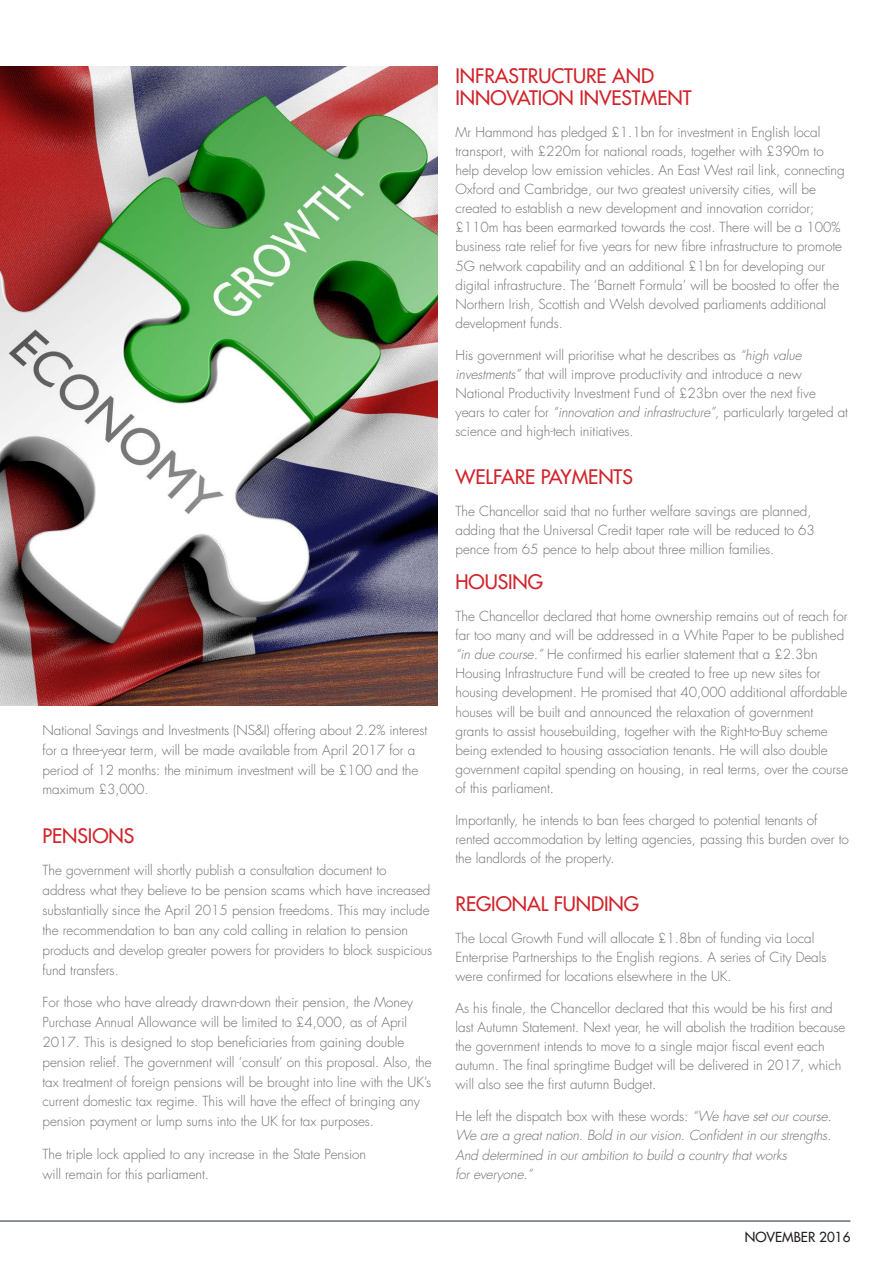
<style>
.page{position:relative;width:893px;height:1263px;background:#fff}
.page>*{position:absolute;margin:0;border:0;box-sizing:border-box;transform-origin:0 0}
.heading_1{font:19.5px/22.2px "Futura LT";letter-spacing:-.005em;color:#d1232a}
.body_text{font:19.5px "Futura LT";letter-spacing:-.005em;color:#d1232a}
.body_text-2{font:300 13.5px/19.2px "Futura LT";letter-spacing:-.005em;color:#6c6d70}
.body_text-3{font:italic 300 13.5px/19.2px "Futura LT";letter-spacing:-.01em;color:#6c6d70}
.t1{font:13.5px "Futura LT";color:#231f20}
.s1{font-style:italic}
.s2{font-style:normal}
</style>
<div class="page">
<hr style="left:0;top:1220px;width:850px;height:1px;background:#2e3d50">
<img style="left:0;top:67px;width:437px;height:639px">
<p class="body_text-2" style="left:43px;top:720px;width:386px;line-height:19.8px">National Savings and Investments (NS&amp;I) offering about 2.2% interest for a three-year term, will be made available from April 2017 for a period of 12 months: the minimum investment will be £100 and the maximum £3,000.</p>
<p class="heading_1" style="left:43px;top:824px;width:93px">PENSIONS</p>
<p class="body_text-2" style="left:43px;top:861px;width:391px;line-height:19.8px">The government will shortly publish a consultation document to address what they believe to be pension scams which have increased substantially since the April 2015 pension freedoms. This may include the recommendation to ban any cold calling in relation to pension products and develop greater powers for providers to block suspicious fund transfers.</p>
<p class="body_text-2" style="left:43px;top:993px;width:391px;line-height:19.8px">For those who have already drawn-down their pension, the Money Purchase Annual Allowance will be limited to £4,000, as of April 2017. This is designed to stop beneficiaries from gaining double pension relief. The government will ‘consult’ on this proposal. Also, the tax treatment of foreign pensions will be brought into line with the UK’s current domestic tax regime. This will have the effect of bringing any pension payment or lump sums into the UK for tax purposes.</p>
<p class="body_text-2" style="left:43px;top:1144px;width:325px;line-height:19.8px">The triple lock applied to any increase in the State Pension will remain for this parliament.</p>
<p class="heading_1" style="left:455px;top:64px;width:238px">INFRASTRUCTURE AND<br>INNOVATION INVESTMENT</p>
<p class="body_text-2" style="left:455px;top:122px;width:391px">Mr Hammond has pledged £1.1bn for investment in English local transport, with £220m for national roads, together with £390m to help develop low emission vehicles. An East West rail link, connecting Oxford and Cambridge, our two greatest university cities, will be created to establish a new development and innovation corridor; £110m has been earmarked towards the cost. There will be a 100% business rate relief for five years for new fibre infrastructure to promote 5G network capability and an additional £1bn for developing our digital infrastructure. The ‘Barnett Formula’ will be boosted to offer the Northern Irish, Scottish and Welsh devolved parliaments additional development funds.</p>
<p class="body_text-2" style="left:455px;top:346px;width:394px">His government will prioritise what he describes as <span class="s1">“high value investments”</span> that will improve productivity and introduce a new National Productivity Investment Fund of £23bn over the next five years to cater for <span class="s1">“innovation and infrastructure”</span>, particularly targeted at science and high-tech initiatives.</p>
<p class="heading_1" style="left:455px;top:465px;width:179px">WELFARE PAYMENTS</p>
<p class="body_text-2" style="left:455px;top:502px;width:361px">The Chancellor said that no further welfare savings are planned, adding that the Universal Credit taper rate will be reduced to 63 pence from 65 pence to help about three million families.</p>
<p class="body_text" style="left:455px;top:569px;width:89px">HOUSING</p>
<p class="body_text-2" style="left:455px;top:607px;width:394px">The Chancellor declared that home ownership remains out of reach for far too many and will be addressed in a White Paper to be published <span class="s1">“in due course.”</span> He confirmed his earlier statement that a £2.3bn Housing Infrastructure Fund will be created to free up new sites for housing development. He promised that 40,000 additional affordable houses will be built and announced the relaxation of government grants to assist housebuilding, together with the Right-to-Buy scheme being extended to housing association tenants. He will also double government capital spending on housing, in real terms, over the course of this parliament.</p>
<p class="body_text-2" style="left:455px;top:811px;width:395px">Importantly, he intends to ban fees charged to potential tenants of rented accommodation by letting agencies, passing this burden over to the landlords of the property.</p>
<p class="heading_1" style="left:455px;top:892px;width:185px">REGIONAL FUNDING</p>
<p class="body_text-2" style="left:455px;top:928px;width:372px">The Local Growth Fund will allocate £1.8bn of funding via Local<br>Enterprise Partnerships to the English regions. A series of City Deals were confirmed for locations elsewhere in the UK.</p>
<p class="body_text-2" style="left:455px;top:999px;width:391px">As his finale, the Chancellor declared that this would be his first and last Autumn Statement. Next year, he will abolish the tradition because the government intends to move to a single major fiscal event each autumn. The final springtime Budget will be delivered in 2017, which will also see the first autumn Budget.</p>
<p class="body_text-3" style="left:455px;top:1107px;width:378px"><span class="s2">He left the dispatch box with these words:</span> “We have set our course.<br>We are a great nation. Bold in our vision. Confident in our strengths.<br>And determined in our ambition to build a country that works<br>for everyone.”</p>
<p class="t1" style="left:745px;top:1228px;width:107px">NOVEMBER 2016</p>
</div>
